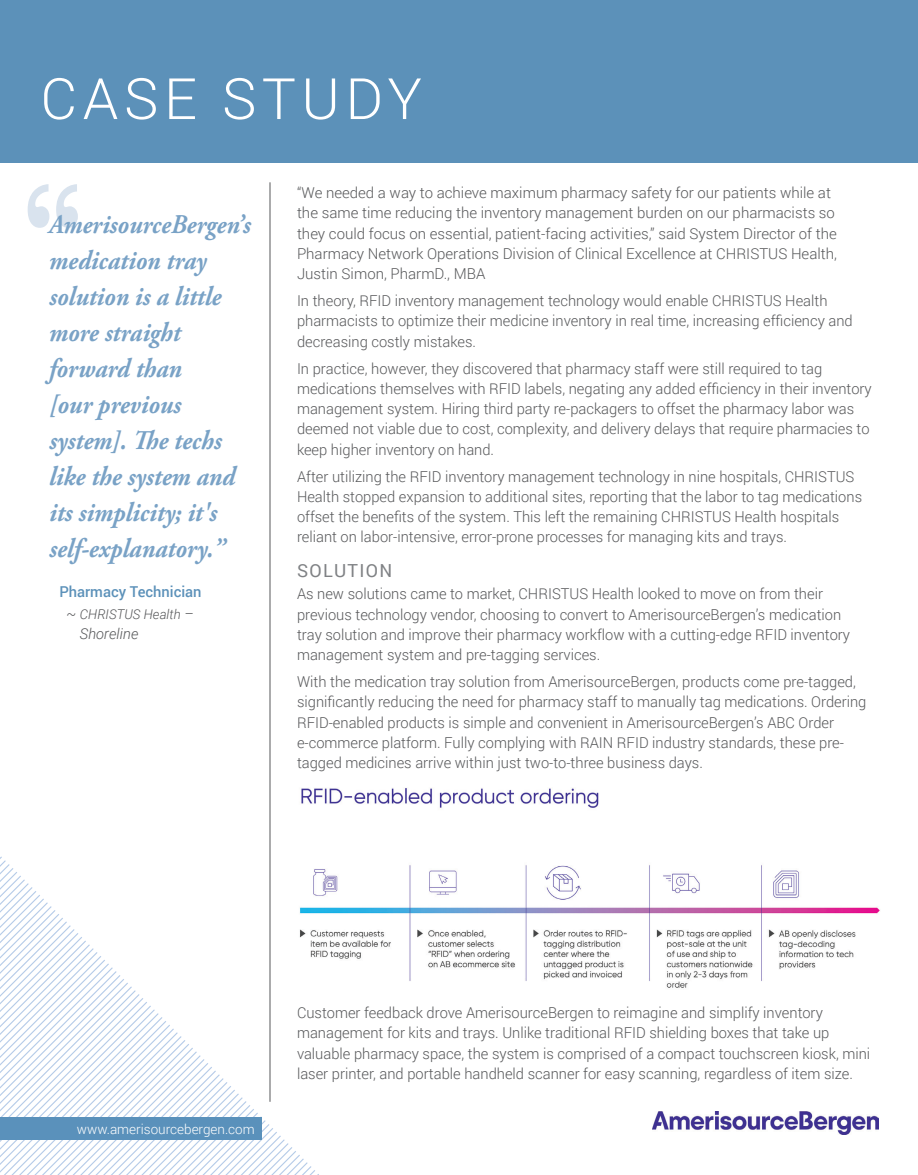
<style>
.page{position:relative;width:918px;height:1175px;background:#fff}
.page>*{position:absolute;margin:0;border:0;box-sizing:border-box;transform-origin:0 0}
.t1{font:700 125.1px "Baskerville";color:#d9e3ee;scale:.85 1}
.t2{font:300 57px "Roboto";letter-spacing:.1em;color:#fff}
.t3{font:italic 700 27px/36px "Adobe Garamond Pro";color:#79a2c6;scale:.91 1}
.t4{font:18px "Roboto";letter-spacing:.075em;color:#808285}
.t5{font:300 15px/20.2px "Roboto";color:#57585a}
.t6{font:500 15px "Roboto";color:#5c91b9}
.t7{font:italic 300 15px "Roboto";color:#57585a}
.t8{font:300 13.5px "Roboto";color:#fff}
.t9{font:italic 300 13.5px "Roboto";color:#57585a}
.s1{font-size:15px}
</style>
<div class="page">
<hr style="left:270px;top:182px;width:1px;height:919px;background:#57585a">
<svg style="left:0;top:856px;width:315px;height:318px"></svg>
<div style="left:0;top:0;width:918px;height:163px;background:#5c91b9"></div>
<img style="left:652px;top:1111px;width:226px;height:23px">
<div style="left:0;top:1117px;width:262px;height:23px;background:#5a91bb"></div>
<img style="left:297px;top:788px;width:583px;height:201px">
<h2 class="t2" style="left:40px;top:59px;width:383px">CASE STUDY</h2>
<h1 class="t1" style="left:21px;top:141px;width:76px">“</h1>
<h3 class="t3" style="left:49px;top:207px;width:223px">AmerisourceBergen’s medication tray solution is a little more straight forward than<br>[our previous system]. The techs like the system and its simplicity; it's self-explanatory.”</h3>
<p class="t6" style="left:59px;top:580px;width:144px">Pharmacy Technician</p>
<p class="t9" style="left:66px;top:605px;width:129px"><span class="s1">~</span> CHRISTUS Health <span class="s1">–</span></p>
<p class="t7" style="left:80px;top:623px;width:60px">Shoreline</p>
<p class="t5" style="left:297px;top:182px;width:542px">“We needed a way to achieve maximum pharmacy safety for our patients while at the same time reducing the inventory management burden on our pharmacists so they could focus on essential, patient-facing activities,” said System Director of the Pharmacy Network Operations Division of Clinical Excellence at CHRISTUS Health, Justin Simon, PharmD., MBA</p>
<p class="t5" style="left:297px;top:290px;width:557px">In theory, RFID inventory management technology would enable CHRISTUS Health pharmacists to optimize their medicine inventory in real time, increasing efficiency and decreasing costly mistakes.</p>
<p class="t5" style="left:297px;top:358px;width:576px">In practice, however, they discovered that pharmacy staff were still required to tag medications themselves with RFID labels, negating any added efficiency in their inventory management system. Hiring third party re-packagers to offset the pharmacy labor was deemed not viable due to cost, complexity, and delivery delays that require pharmacies to keep higher inventory on hand.</p>
<p class="t5" style="left:297px;top:466px;width:567px">After utilizing the RFID inventory management technology in nine hospitals, CHRISTUS Health stopped expansion to additional sites, reporting that the labor to tag medications offset the benefits of the system. This left the remaining CHRISTUS Health hospitals reliant on labor-intensive, error-prone processes for managing kits and trays.</p>
<p class="t4" style="left:297px;top:558px;width:97px">SOLUTION</p>
<p class="t5" style="left:297px;top:583px;width:555px">As new solutions came to market, CHRISTUS Health looked to move on from their previous technology vendor, choosing to convert to AmerisourceBergen’s medication tray solution and improve their pharmacy workflow with a cutting-edge RFID inventory management system and pre-tagging services.</p>
<p class="t5" style="left:297px;top:671px;width:571px">With the medication tray solution from AmerisourceBergen, products come pre-tagged, significantly reducing the need for pharmacy staff to manually tag medications. Ordering RFID-enabled products is simple and convenient in AmerisourceBergen’s ABC Order e-commerce platform. Fully complying with RAIN RFID industry standards, these pre&shy;tagged medicines arrive within just two-to-three business days.</p>
<p class="t8" style="left:77px;top:1119px;width:179px">www.amerisourcebergen.com</p>
<p class="t5" style="left:297px;top:1002px;width:575px">Customer feedback drove AmerisourceBergen to reimagine and simplify inventory management for kits and trays. Unlike traditional RFID shielding boxes that take up valuable pharmacy space, the system is comprised of a compact touchscreen kiosk, mini laser printer, and portable handheld scanner for easy scanning, regardless of item size.</p>
</div>
